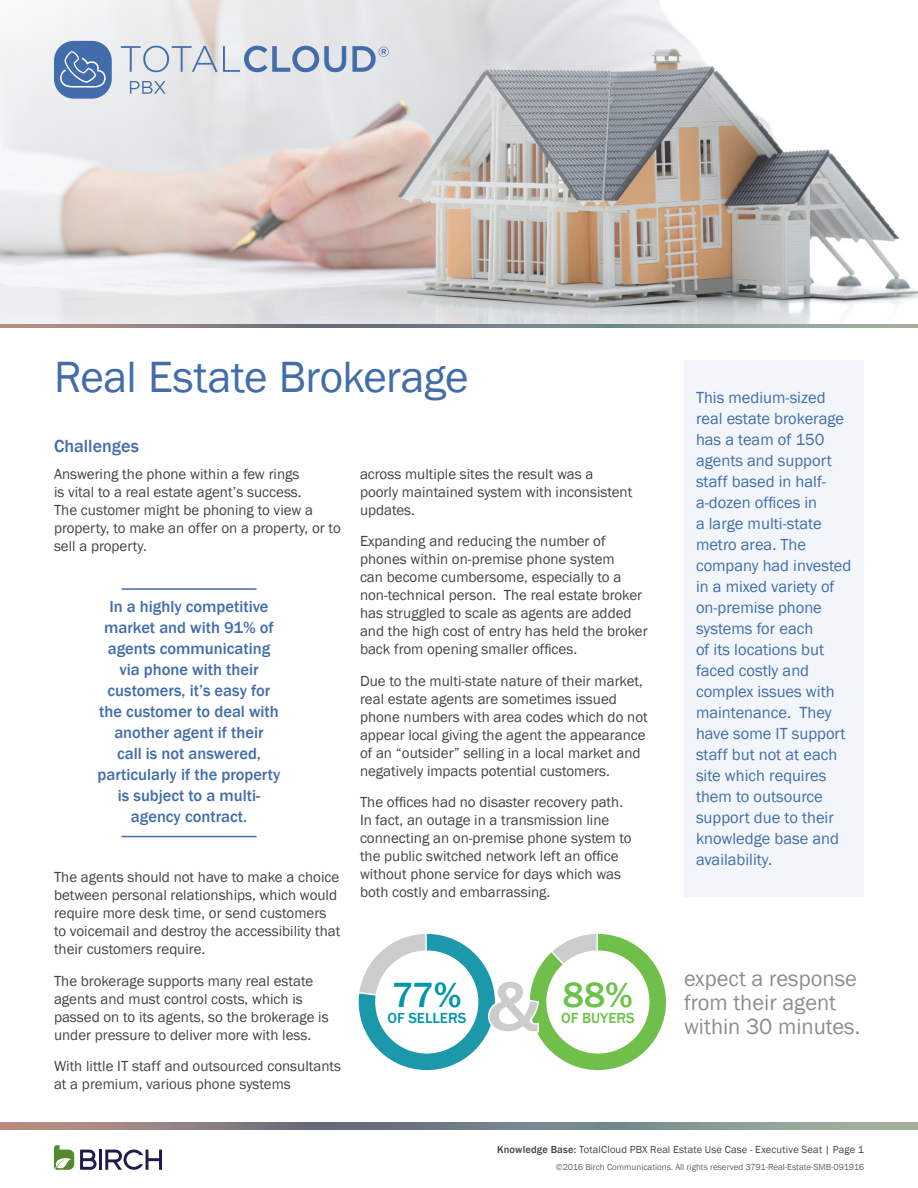
<style>
.page{position:relative;width:918px;height:1188px;background:#fff}
.page>*{position:absolute;margin:0;border:0;box-sizing:border-box;transform-origin:0 0}
.Bullets{font:500 72px "Franklin Gothic";color:#ccc}
.t1{font:45px "Franklin Gothic";letter-spacing:-.015em;color:#426da9}
.Body{font:500 36px "Franklin Gothic";color:#0097a9}
.Body-2{font:500 36px "Franklin Gothic";color:#6cc24a}
.Bullets-2{font:22.5px/24px "Franklin Gothic";color:#8c8f8f}
.Main_Body_Section_Ti{font:500 18px "Franklin Gothic";color:#426da9}
.Sidebar_Copy{font:16.5px/21px "Franklin Gothic";color:#426da9}
.Call_Out{font:500 16.5px/21px "Franklin Gothic";color:#426da9;text-align:center}
.Copy{font:15px/18px "Franklin Gothic";color:#3f4444}
.Statistic_Caption{font:500 15px "Franklin Gothic";color:#0097a9}
.Statistic_Caption-2{font:500 15px "Franklin Gothic";color:#6cc24a}
.t2{font:10.5px "Franklin Gothic";letter-spacing:.015em;color:#3f4444}
.t3{font:9px "Franklin Gothic";color:#636366}
.s1{font-weight:500}
</style>
<div class="page">
<hr style="left:122px;top:588px;width:134px;height:2px;background:#426da9">
<hr style="left:122px;top:836px;width:134px;height:1px;background:#426da9">
<div style="left:684px;top:360px;width:180px;height:536px;background:#f2f5f9"></div>
<svg style="left:0;top:1123px;width:918px;height:7px;background:#878a89"></svg>
<svg style="left:54px;top:1145px;width:20px;height:25px"></svg>
<svg style="left:80px;top:1150px;width:17px;height:20px"></svg>
<hr style="left:99px;top:1150px;width:3px;height:20px;background:#1c1d4c">
<svg style="left:105px;top:1150px;width:57px;height:20px"></svg>
<svg style="left:359px;top:934px;width:307px;height:136px"></svg>
<img style="left:0;top:0;width:918px;height:325px">
<div style="left:54px;top:41px;width:58px;height:58px;background:#436daa;border-radius:20px"></div>
<svg style="left:121px;top:46px;width:225px;height:26px;background:#bdc8d8"></svg>
<svg style="left:352px;top:46px;width:37px;height:26px"></svg>
<svg style="left:130px;top:81px;width:36px;height:13px"></svg>
<svg style="left:60px;top:51px;width:46px;height:37px"></svg>
<svg style="left:0;top:325px;width:918px;height:2px;background:#868989"></svg>
<p class="t1" style="left:54px;top:349px;width:416px">Real Estate Brokerage</p>
<p class="Main_Body_Section_Ti" style="left:54px;top:435px;width:86px">Challenges</p>
<p class="Copy" style="left:54px;top:465px;width:288px">Answering the phone within a few rings<br>is vital to a real estate agent’s success.<br>The customer might be phoning to view a property, to make an offer on a property, or to sell a property.</p>
<p class="Copy" style="left:360px;top:465px;width:274px">across multiple sites the result was a poorly maintained system with inconsistent updates.</p>
<p class="Copy" style="left:360px;top:533px;width:289px">Expanding and reducing the number of phones within on-premise phone system<br>can become cumbersome, especially to a non-technical person. The real estate broker has struggled to scale as agents are added and the high cost of entry has held the broker back from opening smaller offices.</p>
<p class="Copy" style="left:360px;top:672px;width:289px">Due to the multi-state nature of their market, real estate agents are sometimes issued phone numbers with area codes which do not appear local giving the agent the appearance of an “outsider” selling in a local market and negatively impacts potential customers.</p>
<p class="Copy" style="left:360px;top:794px;width:273px">The offices had no disaster recovery path.<br>In fact, an outage in a transmission line connecting an on-premise phone system to the public switched network left an office without phone service for days which was both costly and embarrassing.</p>
<p class="Call_Out" style="left:98px;top:596px;width:184px">In a highly competitive market and with 91% of agents communicating via phone with their customers, it’s easy for the customer to deal with another agent if their<br>call is not answered, particularly if the property is subject to a multi&shy;agency contract.</p>
<p class="Copy" style="left:54px;top:869px;width:288px">The agents should not have to make a choice between personal relationships, which would require more desk time, or send customers to voicemail and destroy the accessibility that their customers require.</p>
<p class="Copy" style="left:54px;top:972px;width:276px">The brokerage supports many real estate agents and must control costs, which is passed on to its agents, so the brokerage is under pressure to deliver more with less.</p>
<p class="Copy" style="left:54px;top:1058px;width:289px">With little IT staff and outsourced consultants at a premium, various phone systems</p>
<p class="Bullets" style="left:487px;top:962px;width:53px">&amp;</p>
<p class="Body-2" style="left:563px;top:972px;width:71px">88%</p>
<p class="Body" style="left:392px;top:972px;width:71px">77%</p>
<p class="Statistic_Caption" style="left:387px;top:1008px;width:80px">OF SELLERS</p>
<p class="Statistic_Caption-2" style="left:561px;top:1008px;width:75px">OF BUYERS</p>
<p class="Sidebar_Copy" style="left:696px;top:387px;width:157px">This medium-sized real estate brokerage has a team of 150 agents and support staff based in half&shy;a-dozen offices in<br>a large multi-state metro area. The company had invested in a mixed variety of on-premise phone systems for each<br>of its locations but faced costly and complex issues with maintenance. They have some IT support staff but not at each site which requires them to outsource support due to their knowledge base and availability.</p>
<p class="Bullets-2" style="left:684px;top:967px;width:178px">expect a response from their agent within 30 minutes.</p>
<p class="t2" style="left:497px;top:1143px;width:368px"><span class="s1">Knowledge Base:</span> TotalCloud PBX Real Estate Use Case - Executive Seat | Page 1</p>
<p class="t3" style="left:556px;top:1161px;width:310px">©2016 Birch Communications. All rights reserved 3791-Real-Estate-SMB-091916</p>
</div>
